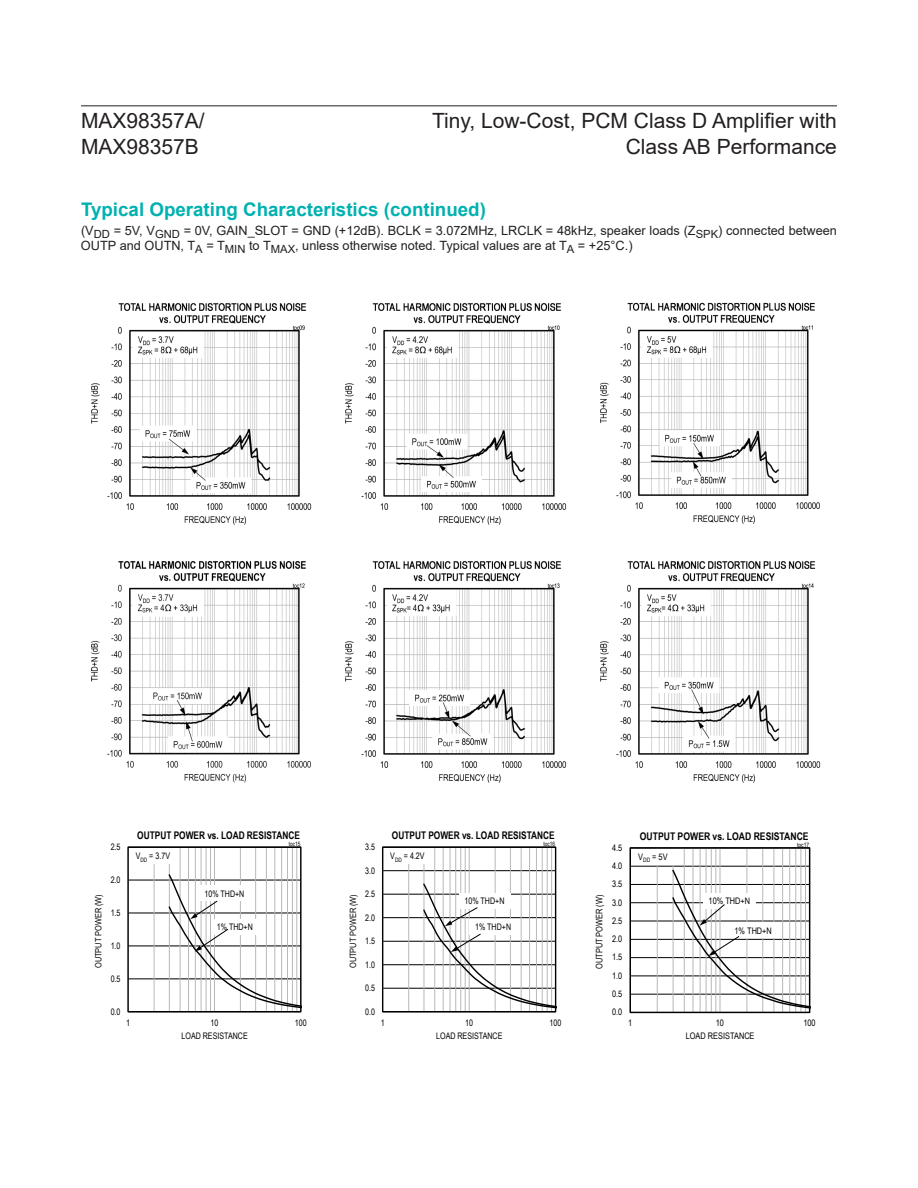
<style>
.page{position:relative;width:918px;height:1188px;background:#fff}
.page>*{position:absolute;margin:0;border:0;box-sizing:border-box;transform-origin:0 0}
.t1{font:21px/25.2px "Arial";color:#231f20}
.t2{font:700 18.75px "Arial";color:#00b1b0}
.t3{font:12.75px/15px "Arial";color:#231f20}
.t4{font:700 10.5px "Arial Narrow";color:#000;scale:.96 1}
.t5{font:700 10.5px "Arial Narrow";color:#000}
.t6{font:9px "Arial Narrow";color:#000;scale:.96 1}
.t7{font:9px "Arial Narrow";color:#000}
.t8{font:8.7px "Arial Narrow";color:#000;scale:1.04 1}
.t9{font:6px "Arial Narrow";color:#000;scale:.96 1}
.t10{font:6px "Arial Narrow";color:#000}
</style>
<div class="page">
<img style="left:91px;top:303px;width:221px;height:222px">
<img style="left:345px;top:303px;width:222px;height:222px">
<img style="left:600px;top:302px;width:220px;height:222px">
<hr style="left:128px;top:979px;width:173px;height:1px;background:#000">
<hr style="left:128px;top:946px;width:173px;height:1px;background:#000">
<hr style="left:128px;top:913px;width:173px;height:1px;background:#000">
<hr style="left:128px;top:880px;width:173px;height:1px;background:#000">
<hr style="left:154px;top:847px;width:1px;height:165px;background:#b7b7b7">
<hr style="left:169px;top:847px;width:1px;height:165px;background:#b7b7b7">
<hr style="left:180px;top:847px;width:1px;height:165px;background:#b7b7b7">
<hr style="left:188px;top:847px;width:1px;height:165px;background:#b7b7b7">
<hr style="left:195px;top:847px;width:1px;height:165px;background:#b7b7b7">
<hr style="left:201px;top:847px;width:1px;height:165px;background:#b7b7b7">
<hr style="left:206px;top:847px;width:1px;height:165px;background:#b7b7b7">
<hr style="left:210px;top:847px;width:1px;height:165px;background:#b7b7b7">
<hr style="left:214px;top:847px;width:1px;height:165px;background:#b7b7b7">
<hr style="left:240px;top:847px;width:1px;height:165px;background:#b7b7b7">
<hr style="left:255px;top:847px;width:1px;height:165px;background:#b7b7b7">
<hr style="left:266px;top:847px;width:1px;height:165px;background:#b7b7b7">
<hr style="left:275px;top:847px;width:1px;height:165px;background:#b7b7b7">
<hr style="left:281px;top:847px;width:1px;height:165px;background:#b7b7b7">
<hr style="left:287px;top:847px;width:1px;height:165px;background:#b7b7b7">
<hr style="left:292px;top:847px;width:1px;height:165px;background:#b7b7b7">
<hr style="left:297px;top:847px;width:1px;height:165px;background:#b7b7b7">
<div style="left:127px;top:846px;width:175px;height:166px;border:1px solid #000"></div>
<div style="left:131px;top:848px;width:45px;height:16px;background:#fff"></div>
<svg style="left:167px;top:873px;width:134px;height:139px"></svg>
<hr style="left:383px;top:988px;width:173px;height:1px;background:#000">
<hr style="left:383px;top:964px;width:173px;height:1px;background:#000">
<hr style="left:383px;top:941px;width:173px;height:1px;background:#000">
<hr style="left:383px;top:917px;width:173px;height:1px;background:#000">
<hr style="left:383px;top:894px;width:173px;height:1px;background:#000">
<hr style="left:383px;top:870px;width:173px;height:1px;background:#000">
<hr style="left:408px;top:847px;width:1px;height:165px;background:#b7b7b7">
<hr style="left:424px;top:847px;width:1px;height:165px;background:#b7b7b7">
<hr style="left:434px;top:847px;width:1px;height:165px;background:#b7b7b7">
<hr style="left:443px;top:847px;width:1px;height:165px;background:#b7b7b7">
<hr style="left:450px;top:847px;width:1px;height:165px;background:#b7b7b7">
<hr style="left:455px;top:847px;width:1px;height:165px;background:#b7b7b7">
<hr style="left:461px;top:847px;width:1px;height:165px;background:#b7b7b7">
<hr style="left:465px;top:847px;width:1px;height:165px;background:#b7b7b7">
<hr style="left:469px;top:847px;width:1px;height:165px;background:#b7b7b7">
<hr style="left:495px;top:847px;width:1px;height:165px;background:#b7b7b7">
<hr style="left:510px;top:847px;width:1px;height:165px;background:#b7b7b7">
<hr style="left:521px;top:847px;width:1px;height:165px;background:#b7b7b7">
<hr style="left:529px;top:847px;width:1px;height:165px;background:#b7b7b7">
<hr style="left:536px;top:847px;width:1px;height:165px;background:#b7b7b7">
<hr style="left:542px;top:847px;width:1px;height:165px;background:#b7b7b7">
<hr style="left:547px;top:847px;width:1px;height:165px;background:#b7b7b7">
<hr style="left:551px;top:847px;width:1px;height:165px;background:#b7b7b7">
<div style="left:382px;top:846px;width:174px;height:166px;border:1px solid #000"></div>
<div style="left:385px;top:848px;width:45px;height:16px;background:#fff"></div>
<svg style="left:422px;top:882px;width:134px;height:130px"></svg>
<hr style="left:630px;top:994px;width:180px;height:1px;background:#000">
<hr style="left:630px;top:976px;width:180px;height:1px;background:#000">
<hr style="left:630px;top:957px;width:180px;height:1px;background:#000">
<hr style="left:630px;top:939px;width:180px;height:1px;background:#000">
<hr style="left:630px;top:921px;width:180px;height:1px;background:#000">
<hr style="left:630px;top:902px;width:180px;height:1px;background:#000">
<hr style="left:630px;top:884px;width:180px;height:1px;background:#000">
<hr style="left:630px;top:866px;width:180px;height:1px;background:#000">
<hr style="left:657px;top:848px;width:1px;height:164px;background:#b7b7b7">
<hr style="left:673px;top:848px;width:1px;height:164px;background:#b7b7b7">
<hr style="left:684px;top:848px;width:1px;height:164px;background:#b7b7b7">
<hr style="left:693px;top:848px;width:1px;height:164px;background:#b7b7b7">
<hr style="left:700px;top:848px;width:1px;height:164px;background:#b7b7b7">
<hr style="left:706px;top:848px;width:1px;height:164px;background:#b7b7b7">
<hr style="left:711px;top:848px;width:1px;height:164px;background:#b7b7b7">
<hr style="left:716px;top:848px;width:1px;height:164px;background:#b7b7b7">
<hr style="left:720px;top:848px;width:1px;height:164px;background:#b7b7b7">
<hr style="left:747px;top:848px;width:1px;height:164px;background:#b7b7b7">
<hr style="left:762px;top:848px;width:1px;height:164px;background:#b7b7b7">
<hr style="left:774px;top:848px;width:1px;height:164px;background:#b7b7b7">
<hr style="left:782px;top:848px;width:1px;height:164px;background:#b7b7b7">
<hr style="left:789px;top:848px;width:1px;height:164px;background:#b7b7b7">
<hr style="left:796px;top:848px;width:1px;height:164px;background:#b7b7b7">
<hr style="left:801px;top:848px;width:1px;height:164px;background:#b7b7b7">
<hr style="left:805px;top:848px;width:1px;height:164px;background:#b7b7b7">
<div style="left:630px;top:847px;width:180px;height:166px;border:1px solid #000"></div>
<div style="left:633px;top:849px;width:40px;height:16px;background:#fff"></div>
<svg style="left:671px;top:869px;width:139px;height:144px"></svg>
<img style="left:91px;top:561px;width:220px;height:222px">
<img style="left:345px;top:561px;width:222px;height:222px">
<img style="left:600px;top:561px;width:221px;height:222px">
<hr style="left:81px;top:105px;width:756px;height:1px;background:#231f20">
<h1 class="t1" style="left:81px;top:110px;width:125px">MAX98357A/<br>MAX98357B</h1>
<h1 class="t1" style="left:432px;top:108px;width:406px;text-align:right">Tiny, Low-Cost, PCM Class D Amplifier with<br>Class AB Performance</h1>
<h2 class="t2" style="left:81px;top:196px;width:406px">Typical Operating Characteristics (continued)</h2>
<p class="t3" style="left:81px;top:224px;width:757px">(V<sub>DD</sub> = 5V, V<sub>GND</sub> = 0V, GAIN_SLOT = GND (+12dB). BCLK = 3.072MHz, LRCLK = 48kHz, speaker loads (Z<sub>SPK</sub>) connected between<br>OUTP and OUTN, T<sub>A</sub> = T<sub>MIN</sub> to T<sub>MAX</sub>, unless otherwise noted. Typical values are at T<sub>A</sub> = +25°C.)</p>
<p class="t6" style="left:111px;top:844px;width:12px">2.5</p>
<p class="t6" style="left:111px;top:876px;width:12px">2.0</p>
<p class="t8" style="left:95px;top:968px;width:73px;rotate:-90deg">OUTPUT POWER (W)</p>
<p class="t6" style="left:111px;top:909px;width:12px">1.5</p>
<p class="t6" style="left:111px;top:942px;width:12px">1.0</p>
<p class="t4" style="left:137px;top:831px;width:171px">OUTPUT POWER vs. LOAD RESISTANCE</p>
<p class="t6" style="left:136px;top:853px;width:37px">V<sub>DD</sub> = 3.7V</p>
<p class="t6" style="left:204px;top:890px;width:43px">10% THD+N</p>
<p class="t6" style="left:217px;top:924px;width:39px">1% THD+N</p>
<p class="t9" style="left:289px;top:842px;width:14px">toc15</p>
<p class="t6" style="left:365px;top:844px;width:12px">3.5</p>
<p class="t6" style="left:365px;top:867px;width:12px">3.0</p>
<p class="t6" style="left:365px;top:891px;width:12px">2.5</p>
<p class="t8" style="left:350px;top:968px;width:73px;rotate:-90deg">OUTPUT POWER (W)</p>
<p class="t6" style="left:365px;top:914px;width:12px">2.0</p>
<p class="t6" style="left:365px;top:938px;width:12px">1.5</p>
<p class="t6" style="left:365px;top:961px;width:12px">1.0</p>
<p class="t4" style="left:392px;top:831px;width:171px">OUTPUT POWER vs. LOAD RESISTANCE</p>
<p class="t6" style="left:390px;top:853px;width:37px">V<sub>DD</sub> = 4.2V</p>
<p class="t6" style="left:464px;top:897px;width:43px">10% THD+N</p>
<p class="t6" style="left:475px;top:924px;width:39px">1% THD+N</p>
<p class="t9" style="left:544px;top:842px;width:14px">toc16</p>
<p class="t7" style="left:612px;top:844px;width:12px">4.5</p>
<p class="t7" style="left:612px;top:863px;width:12px">4.0</p>
<p class="t7" style="left:612px;top:881px;width:12px">3.5</p>
<p class="t7" style="left:596px;top:969px;width:76px;rotate:-90deg">OUTPUT POWER (W)</p>
<p class="t7" style="left:612px;top:899px;width:12px">3.0</p>
<p class="t7" style="left:612px;top:917px;width:12px">2.5</p>
<p class="t7" style="left:612px;top:936px;width:12px">2.0</p>
<p class="t7" style="left:612px;top:954px;width:12px">1.5</p>
<p class="t5" style="left:640px;top:832px;width:170px">OUTPUT POWER vs. LOAD RESISTANCE</p>
<p class="t7" style="left:638px;top:854px;width:31px">V<sub>DD</sub> = 5V</p>
<p class="t7" style="left:709px;top:897px;width:43px">10% THD+N</p>
<p class="t7" style="left:734px;top:927px;width:39px">1% THD+N</p>
<p class="t10" style="left:797px;top:843px;width:14px">toc17</p>
<p class="t6" style="left:111px;top:975px;width:12px">0.5</p>
<p class="t7" style="left:612px;top:972px;width:12px">1.0</p>
<p class="t6" style="left:365px;top:985px;width:12px">0.5</p>
<p class="t7" style="left:612px;top:991px;width:12px">0.5</p>
<p class="t6" style="left:111px;top:1008px;width:12px">0.0</p>
<p class="t6" style="left:365px;top:1008px;width:12px">0.0</p>
<p class="t7" style="left:612px;top:1009px;width:12px">0.0</p>
<p class="t6" style="left:126px;top:1019px;width:6px">1</p>
<p class="t6" style="left:211px;top:1019px;width:10px">10</p>
<p class="t6" style="left:295px;top:1019px;width:14px">100</p>
<p class="t6" style="left:381px;top:1019px;width:6px">1</p>
<p class="t6" style="left:465px;top:1019px;width:10px">10</p>
<p class="t6" style="left:550px;top:1019px;width:14px">100</p>
<p class="t7" style="left:628px;top:1020px;width:6px">1</p>
<p class="t7" style="left:716px;top:1020px;width:10px">10</p>
<p class="t7" style="left:803px;top:1020px;width:14px">100</p>
<p class="t6" style="left:182px;top:1032px;width:71px">LOAD RESISTANCE</p>
<p class="t6" style="left:436px;top:1032px;width:71px">LOAD RESISTANCE</p>
<p class="t7" style="left:686px;top:1033px;width:70px">LOAD RESISTANCE</p>
</div>
